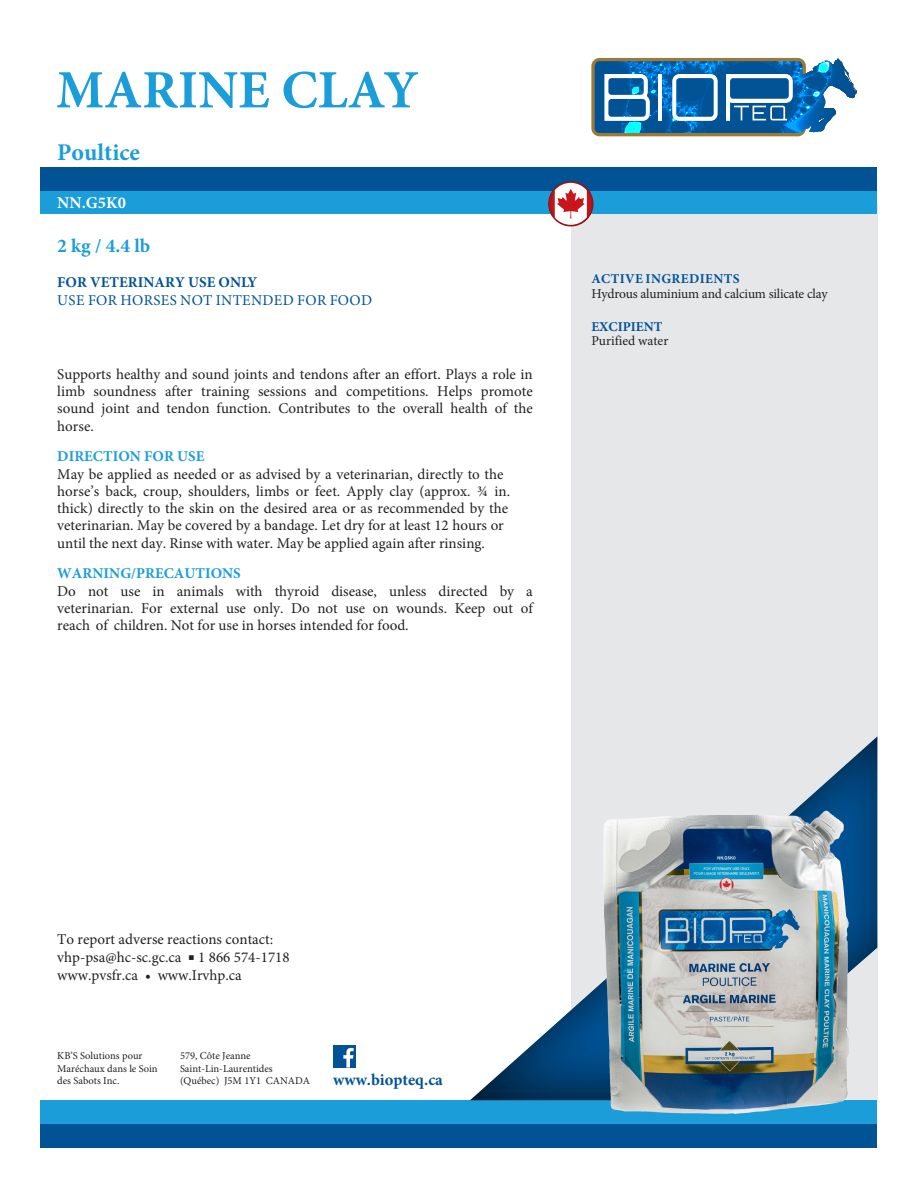
<style>
.page{position:relative;width:918px;height:1188px;background:#fff}
.page>*{position:absolute;margin:0;border:0;box-sizing:border-box;transform-origin:0 0}
.t1{font:700 54px "Minion Pro";color:#1b9dd9}
.t2{font:700 24px "Minion Pro";color:#1b9dd9}
.t3{font:700 19.5px "Minion Pro";color:#1b9dd9}
.t4{font:700 16.5px "Minion Pro";color:#015396}
.t5{font:700 16.5px "Minion Pro";color:#fff}
.t6{font:15px/17.2px "Minion Pro";color:#231f20}
.t7{font:15px/18px "Minion Pro";letter-spacing:.02em;color:#015396}
.t8{font:13.5px/14.7px "Minion Pro";letter-spacing:-.015em;color:#231f20}
.t9{font:10.5px/12.6px "Minion Pro";color:#231f20}
.s1{font-weight:700}
.s2{font-weight:700;color:#1b9dd9}
.s3{font-weight:700;color:#015396}
</style>
<div class="page">
<div style="left:571px;top:203px;width:307px;height:897px;background:#e6e7e9"></div>
<div style="left:40px;top:191px;width:838px;height:23px;background:#1b9dd9"></div>
<div style="left:40px;top:167px;width:838px;height:24px;background:#015396"></div>
<div style="left:40px;top:1100px;width:838px;height:24px;background:#1b9dd9"></div>
<div style="left:40px;top:1124px;width:838px;height:24px;background:#015396"></div>
<div style="left:469px;top:735px;width:411px;height:368px;background:#231f20;opacity:.75"></div>
<div style="left:591px;top:58px;width:215px;height:78px;background:#9c7a35;border-radius:8px"></div>
<svg style="left:595px;top:58px;width:262px;height:75px;background:#4084b6"></svg>
<svg style="left:548px;top:181px;width:46px;height:46px"></svg>
<svg style="left:555px;top:183px;width:32px;height:42px"></svg>
<div style="left:333px;top:1045px;width:23px;height:23px;background:#015296"></div>
<svg style="left:343px;top:1048px;width:11px;height:20px"></svg>
<img style="left:549px;top:766px;width:331px;height:382px">
<h1 class="t1" style="left:56px;top:52px;width:364px">MARINE CLAY</h1>
<h2 class="t2" style="left:57px;top:135px;width:84px">Poultice</h2>
<p class="t5" style="left:57px;top:191px;width:70px">NN.G5K0</p>
<p class="t3" style="left:57px;top:232px;width:94px">2 kg / 4.4 lb</p>
<p class="t7" style="left:57px;top:273px;width:316px"><span class="s1">FOR VETERINARY USE ONLY<br></span>USE FOR HORSES NOT INTENDED FOR FOOD</p>
<p class="t6" style="left:57px;top:365px;width:477px;text-align:justify">Supports healthy and sound joints and tendons after an effort. Plays a role in limb soundness after training sessions and competitions. Helps promote sound joint and tendon function. Contributes to the overall health of the horse.</p>
<p class="t6" style="left:57px;top:448px;width:454px"><span class="s2">DIRECTION FOR USE<br></span>May be applied as needed or as advised by a veterinarian, directly to the horse’s back, croup, shoulders, limbs or feet. Apply clay (approx. ¾ in. thick) directly to the skin on the desired area or as recommended by the veterinarian. May be covered by a bandage. Let dry for at least 12 hours or until the next day. Rinse with water. May be applied again after rinsing.</p>
<p class="t6" style="left:57px;top:565px;width:477px"><span class="s2">WARNING/PRECAUTIONS<br></span>Do not use in animals with thyroid disease, unless directed by a veterinarian. For external use only. Do not use on wounds. Keep out of reach of children. Not for use in horses intended for food.</p>
<p class="t8" style="left:591px;top:272px;width:238px"><span class="s3">ACTIVE INGREDIENTS<br></span>Hydrous aluminium and calcium silicate clay</p>
<p class="t8" style="left:591px;top:319px;width:78px"><span class="s3">EXCIPIENT<br></span>Purified water</p>
<p class="t6" style="left:57px;top:930px;width:234px;line-height:18px">To report adverse reactions contact: vhp-psa@hc-sc.gc.ca ○ 1 866 574-1718 www.pvsfr.ca • www.Irvhp.ca</p>
<p class="t9" style="left:57px;top:1049px;width:102px">KB’S Solutions pour<br>Maréchaux dans le Soin des Sabots Inc.</p>
<p class="t9" style="left:180px;top:1049px;width:132px">579, Côte Jeanne<br>Saint-Lin-Laurentides (Québec) J5M 1Y1 CANADA</p>
<p class="t4" style="left:333px;top:1068px;width:111px">www.biopteq.ca</p>
</div>
